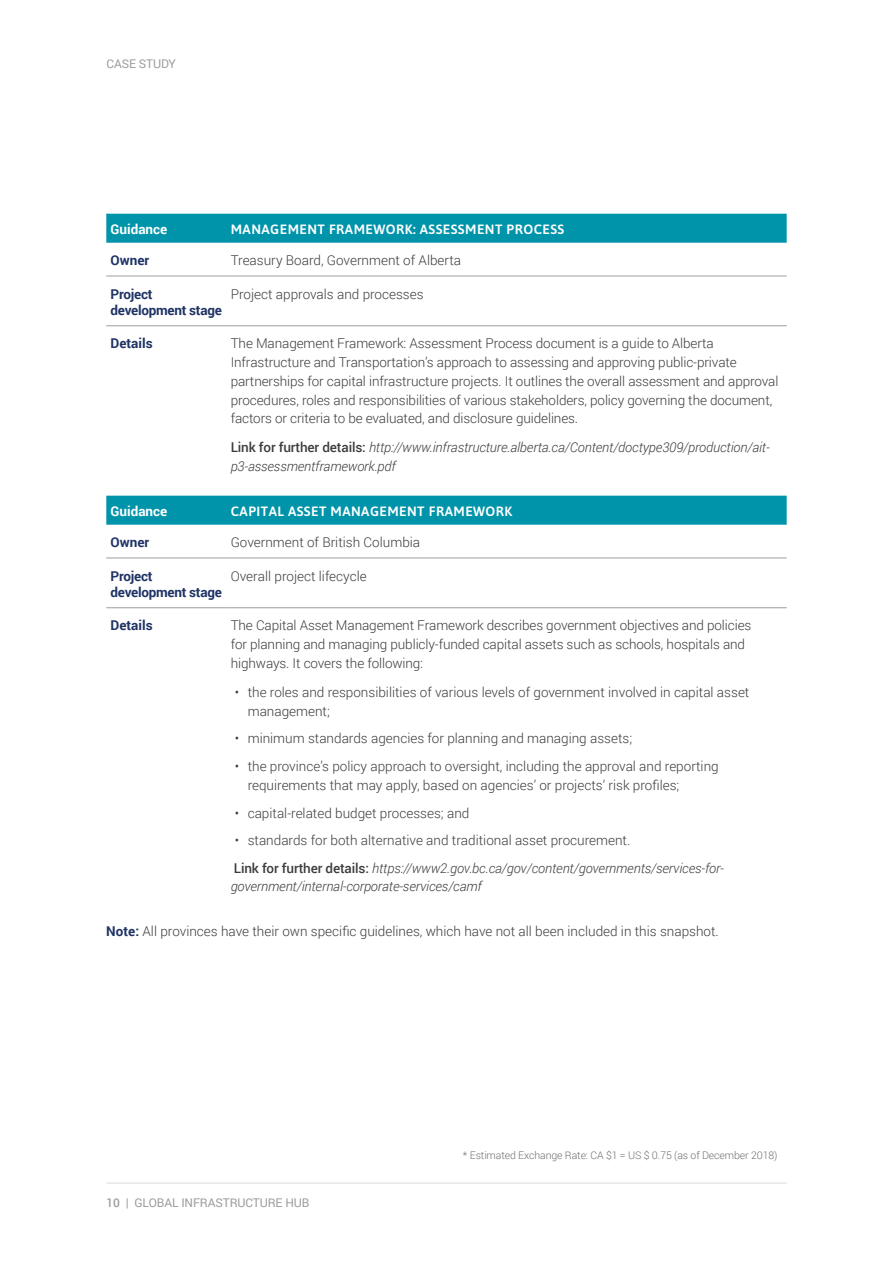
<style>
.page{position:relative;width:893px;height:1263px;background:#fff}
.page>*{position:absolute;margin:0;border:0;box-sizing:border-box;transform-origin:0 0}
.t1{font:300 13.5px/18.8px "Roboto";letter-spacing:-.01em;color:#3c3c3b}
.t2{font:italic 300 13.5px/18.8px "Roboto";letter-spacing:-.01em;color:#3c3c3b}
.t3{font:700 13.5px/16.5px "Roboto";letter-spacing:-.02em;color:#1f3365}
.t4{font:500 13.5px "Asap";letter-spacing:.035em;color:#fff}
.t5{font:700 13.5px "Roboto";color:#fff}
.t6{font:12px "Roboto";letter-spacing:-.01em;color:#9d9d9c}
.t7{font:300 10.5px "Roboto";letter-spacing:-.01em;color:#706f6f}
.s1{font-weight:500;font-style:normal}
.s2{font-style:normal}
.s3{font-weight:700;color:#1f3365}
.s4{font-weight:500}
</style>
<div class="page">
<div style="left:106px;top:214px;width:681px;height:29px;background:#0094aa"></div>
<hr style="left:106px;top:276px;width:120px;height:1px;background:#9d9d9c">
<hr style="left:226px;top:276px;width:561px;height:1px;background:#9d9d9c">
<hr style="left:106px;top:325px;width:120px;height:1px;background:#9d9d9c">
<hr style="left:226px;top:325px;width:561px;height:1px;background:#9d9d9c">
<div style="left:106px;top:496px;width:681px;height:29px;background:#0094aa"></div>
<hr style="left:106px;top:558px;width:120px;height:1px;background:#9d9d9c">
<hr style="left:226px;top:558px;width:561px;height:1px;background:#9d9d9c">
<hr style="left:106px;top:607px;width:120px;height:1px;background:#9d9d9c">
<hr style="left:226px;top:607px;width:561px;height:1px;background:#9d9d9c">
<hr style="left:107px;top:1183px;width:680px;height:1px;background:#dadada">
<p class="t6" style="left:107px;top:56px;width:9px">CASE</p>
<p class="t6" style="left:139px;top:56px;width:8px">STU</p>
<p class="t6" style="left:161px;top:56px;width:16px">DY</p>
<p class="t5" style="left:111px;top:220px;width:58px">Guidance</p>
<p class="t4" style="left:231px;top:220px;width:294px">MANAGEMENT FRAMEWORK: ASSESSMENT PROC</p>
<p class="t4" style="left:543px;top:220px;width:23px">ESS</p>
<p class="t3" style="left:111px;top:252px;width:40px">Owner</p>
<p class="t1" style="left:231px;top:251px;width:232px">Treasury Board, Government of Alberta</p>
<p class="t3" style="left:111px;top:285px;width:113px">Project development stage</p>
<p class="t1" style="left:231px;top:284px;width:194px">Project approvals and processes</p>
<p class="t3" style="left:111px;top:335px;width:44px">Details</p>
<p class="t1" style="left:231px;top:334px;width:549px">The Management Framework: Assessment Process document is a guide to Alberta Infrastructure and Transportation’s approach to assessing and approving public-private partnerships for capital infrastructure projects. It outlines the overall assessment and approval procedures, roles and responsibilities of various stakeholders, policy governing the document, factors or criteria to be evaluated, and disclosure guidelines.</p>
<p class="t2" style="left:231px;top:437px;width:541px"><span class="s1">Link for further details:</span> http://www.infrastructure.alberta.ca/Content/doctype309/production/ait&shy;p3-assessmentframework.pdf</p>
<p class="t5" style="left:111px;top:502px;width:58px">Guidance</p>
<p class="t4" style="left:231px;top:502px;width:283px">CAPITAL ASSET MANAGEMENT FRAMEWORK</p>
<p class="t3" style="left:111px;top:534px;width:40px">Owner</p>
<p class="t1" style="left:231px;top:533px;width:191px">Government of British Columbia</p>
<p class="t3" style="left:111px;top:567px;width:113px">Project development stage</p>
<p class="t1" style="left:231px;top:566px;width:138px">Overall project lifecycle</p>
<p class="t3" style="left:111px;top:617px;width:44px">Details</p>
<p class="t1" style="left:231px;top:616px;width:522px">The Capital Asset Management Framework describes government objectives and policies for planning and managing publicly-funded capital assets such as schools, hospitals and highways. It covers the following:</p>
<p class="t1" style="left:248px;top:682px;width:503px;line-height:19.2px;text-indent:-13px">• the roles and responsibilities of various levels of government involved in capital asset management;</p>
<p class="t1" style="left:235px;top:729px;width:399px">• minimum standards agencies for planning and managing assets;</p>
<p class="t1" style="left:248px;top:756px;width:472px;line-height:19.2px;text-indent:-13px">• the province’s policy approach to oversight, including the approval and reporting requirements that may apply, based on agencies’ or projects’ risk profiles;</p>
<p class="t1" style="left:235px;top:803px;width:236px">• capital-related budget processes; and</p>
<p class="t2" style="left:234px;top:826px;width:492px;line-height:27.3px"><span class="s2">• standards for both alternative and traditional asset procurement.<br></span><span class="s1">Link for further details:</span> https://www2.gov.bc.ca/gov/content/governments/services-for-</p>
<p class="t2" style="left:231px;top:877px;width:253px">government/internal-corporate-services/camf</p>
<p class="t1" style="left:106px;top:921px;width:614px"><span class="s3">Note:</span> All provinces have their own specific guidelines, which have not all been included in this snapshot.</p>
<p class="t6" style="left:107px;top:1194px;width:204px"><span class="s4">10</span> | GLOBAL INFRASTRUCTURE HUB</p>
<p class="t7" style="left:463px;top:1148px;width:316px">* Estimated Exchange Rate: CA $1 = US $ 0.75 (as of December 2018)</p>
</div>
